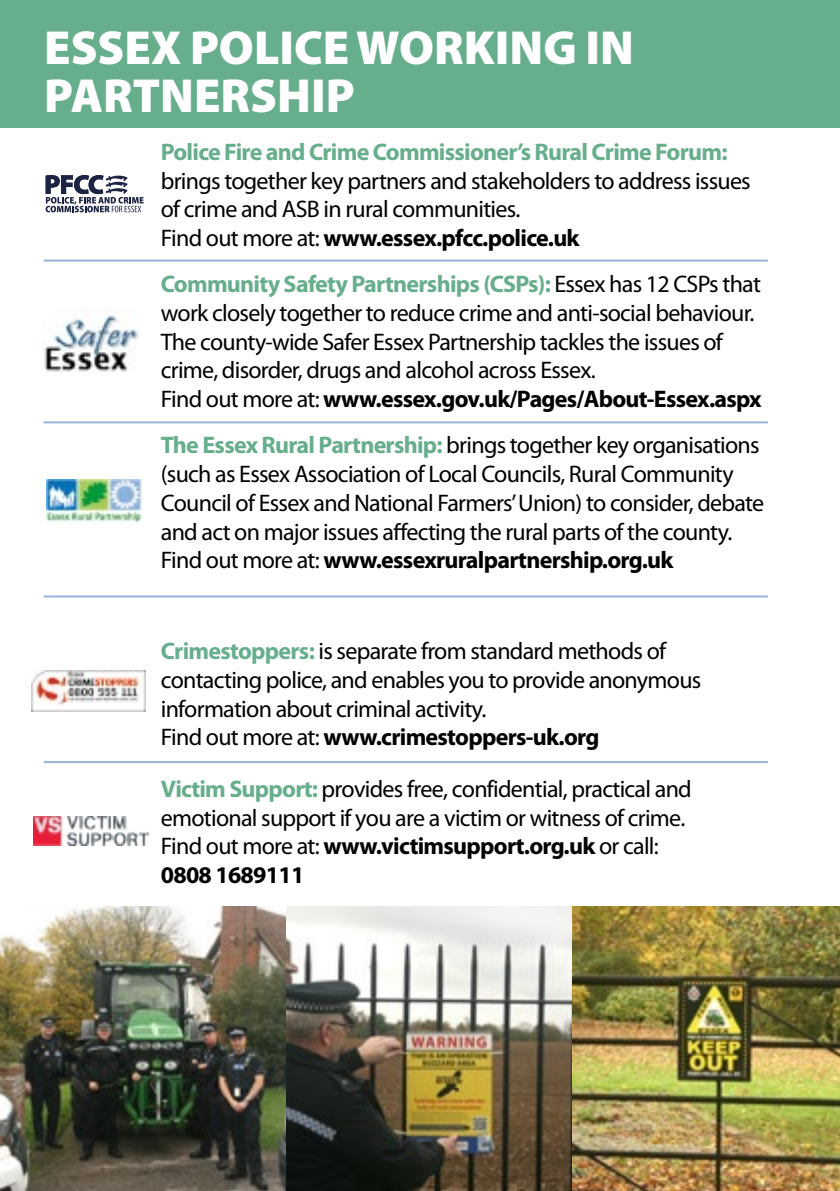
<style>
.page{position:relative;width:840px;height:1191px;background:#fff}
.page>*{position:absolute;margin:0;border:0;box-sizing:border-box;transform-origin:0 0}
.t1{font:900 48px/48px "Myriad Pro";color:#fff}
.t2{font:24px/28.8px "Myriad Pro";letter-spacing:-.03em;color:#000}
.t3{font:700 24px "Myriad Pro";letter-spacing:-.03em;color:#67ae8c}
.s1{font-weight:700}
.s2{font-weight:700;color:#67ae8c}
</style>
<div class="page">
<div style="left:0;top:0;width:839px;height:128px;background:#67ae8c"></div>
<hr style="left:44px;top:260px;width:723px;height:2px;background:#9bb2dd">
<hr style="left:44px;top:421px;width:723px;height:2px;background:#9bb2dd">
<hr style="left:44px;top:595px;width:723px;height:2px;background:#9bb2dd">
<hr style="left:44px;top:761px;width:723px;height:2px;background:#9bb2dd">
<svg style="left:46px;top:175px;width:97px;height:37px"></svg>
<img style="left:44px;top:310px;width:95px;height:62px">
<img style="left:46px;top:479px;width:96px;height:43px">
<img style="left:0;top:906px;width:839px;height:285px">
<img style="left:32px;top:670px;width:113px;height:41px">
<img style="left:34px;top:817px;width:115px;height:29px">
<h1 class="t1" style="left:44px;top:25px;width:591px">ESSEX POLICE WORKING IN<br>PARTNERSHIP</h1>
<p class="t3" style="left:161px;top:138px;width:568px">Police Fire and Crime Commissioner’s Rural Crime Forum:</p>
<p class="t2" style="left:161px;top:167px;width:591px">brings together key partners and stakeholders to address issues of crime and ASB in rural communities.<br>Find out more at: <span class="s1">www.essex.pfcc.police.uk</span></p>
<p class="t2" style="left:161px;top:270px;width:602px"><span class="s2">Community Safety Partnerships (CSPs):</span> Essex has 12 CSPs that work closely together to reduce crime and anti-social behaviour.<br>The county-wide Safer Essex Partnership tackles the issues of crime, disorder, drugs and alcohol across Essex.<br>Find out more at: <span class="s1">www.essex.gov.uk/Pages/About-Essex.aspx</span></p>
<p class="t2" style="left:161px;top:431px;width:604px"><span class="s2">The Essex Rural Partnership:</span> brings together key organisations (such as Essex Association of Local Councils, Rural Community Council of Essex and National Farmers’ Union) to consider, debate and act on major issues affecting the rural parts of the county.<br>Find out more at: <span class="s1">www.essexruralpartnership.org.uk</span></p>
<p class="t2" style="left:161px;top:637px;width:541px"><span class="s2">Crimestoppers:</span> is separate from standard methods of contacting police, and enables you to provide anonymous information about criminal activity.<br>Find out more at: <span class="s1">www.crimestoppers-uk.org</span></p>
<p class="t2" style="left:161px;top:775px;width:532px"><span class="s2">Victim Support:</span> provides free, confidential, practical and emotional support if you are a victim or witness of crime.<br>Find out more at: <span class="s1">www.victimsupport.org.uk</span> or call:<br><span class="s1">0808 1689111</span></p>
</div>
